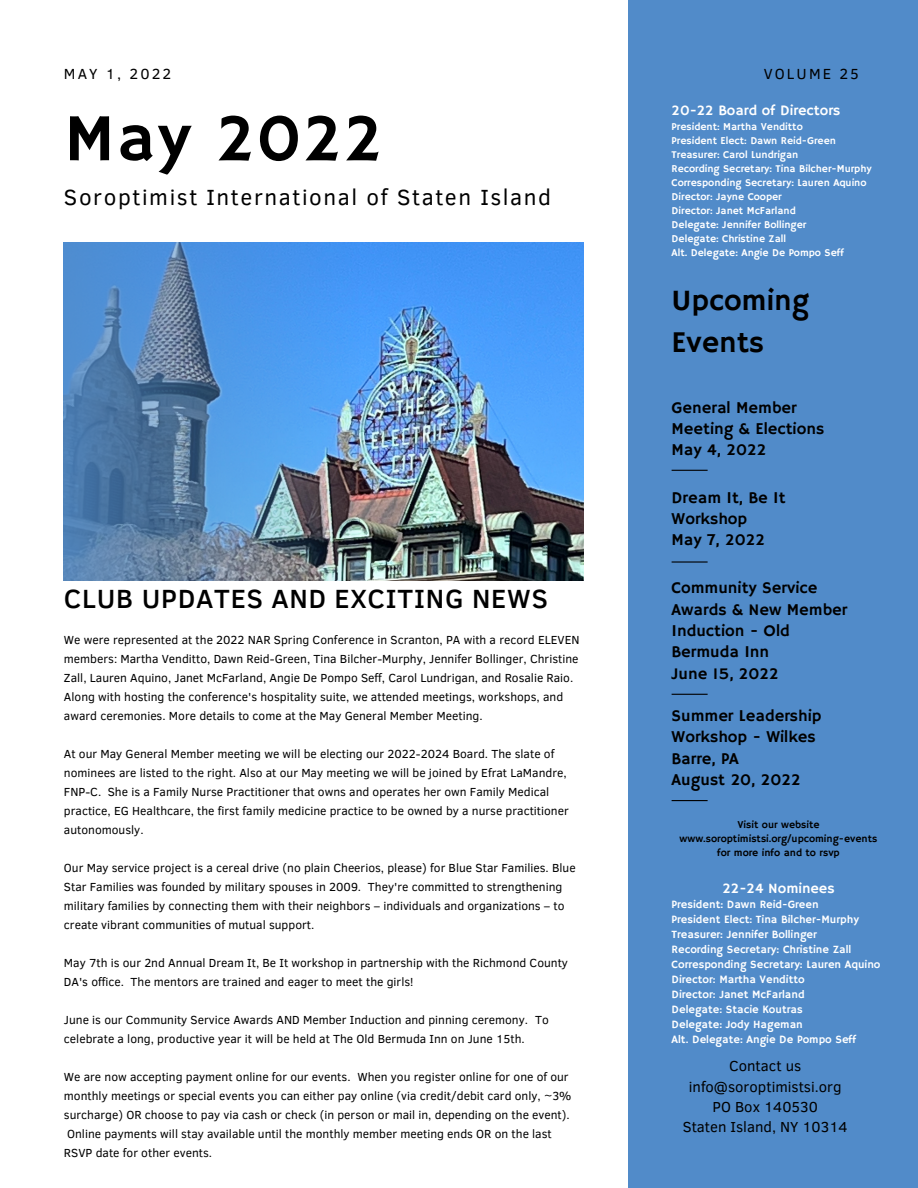
<style>
.page{position:relative;width:918px;height:1188px;background:#fff}
.page>*{position:absolute;margin:0;border:0;box-sizing:border-box;transform-origin:0 0}
.t1{font:67.5px "Hammersmith One";letter-spacing:.02em;color:#000}
.t2{font:30px/41.7px "Hammersmith One";color:#000}
.t3{font:500 27px "Clear Sans";letter-spacing:.03em;color:#000}
.t4{font:22.5px "Clear Sans";letter-spacing:.07em;color:#000}
.t5{font:16.5px/21.3px "Hammersmith One";color:#000}
.t6{font:15px "Clear Sans";letter-spacing:.14em;color:#000}
.t7{font:14.85px "Clear Sans";color:#000}
.t8{font:14.55px "Hammersmith One";color:#fff}
.t9{font:12px/19px "Clear Sans";color:#000}
.t10{font:11.25px "Hammersmith One";color:#fff}
.t11{font:10.5px "Hammersmith One";color:#fff}
.t12{font:10.5px/14px "Hammersmith One";color:#000;text-align:center}
</style>
<div class="page">
<div style="left:629px;top:0;width:289px;height:1188px;background:#518bc9"></div>
<img style="left:359px;top:242px;width:225px;height:339px">
<img style="left:64px;top:242px;width:295px;height:339px">
<hr style="left:672px;top:470px;width:36px;height:1px;background:#000">
<hr style="left:672px;top:561px;width:36px;height:2px;background:#000">
<hr style="left:672px;top:694px;width:36px;height:1px;background:#000">
<hr style="left:672px;top:800px;width:36px;height:1px;background:#000">
<p class="t6" style="left:64px;top:62px;width:109px">MAY 1, 2022</p>
<p class="t6" style="left:764px;top:62px;width:97px">VOLUME 25</p>
<p class="t8" style="left:672px;top:102px;width:170px">20-22 Board of Directors</p>
<p class="t11" style="left:672px;top:121px;width:133px">President: Martha Venditto</p>
<p class="t11" style="left:672px;top:135px;width:166px">President Elect: Dawn Reid-Green</p>
<p class="t11" style="left:672px;top:149px;width:128px">Treasurer: Carol Lundrigan</p>
<p class="t11" style="left:672px;top:163px;width:202px">Recording Secretary: Tina Bilcher-Murphy</p>
<p class="t11" style="left:672px;top:177px;width:196px">Corresponding Secretary: Lauren Aquino</p>
<p class="t11" style="left:672px;top:191px;width:112px">Director: Jayne Cooper</p>
<p class="t11" style="left:672px;top:205px;width:126px">Director: Janet McFarland</p>
<p class="t11" style="left:672px;top:219px;width:136px">Delegate: Jennifer Bollinger</p>
<p class="t11" style="left:672px;top:233px;width:116px">Delegate: Christine Zall</p>
<p class="t11" style="left:672px;top:247px;width:174px">Alt. Delegate: Angie De Pompo Seff</p>
<p class="t1" style="left:64px;top:99px;width:320px">May 2022</p>
<p class="t4" style="left:64px;top:180px;width:489px">Soroptimist International of Staten Island</p>
<p class="t3" style="left:64px;top:579px;width:485px">CLUB UPDATES AND EXCITING NEWS</p>
<p class="t9" style="left:64px;top:629px;width:517px">We were represented at the 2022 NAR Spring Conference in Scranton, PA with a record ELEVEN members: Martha Venditto, Dawn Reid-Green, Tina Bilcher-Murphy, Jennifer Bollinger, Christine Zall, Lauren Aquino, Janet McFarland, Angie De Pompo Seff, Carol Lundrigan, and Rosalie Raio.<br>Along with hosting the conference's hospitality suite, we attended meetings, workshops, and award ceremonies. More details to come at the May General Member Meeting.</p>
<p class="t9" style="left:64px;top:743px;width:506px">At our May General Member meeting we will be electing our 2022-2024 Board. The slate of nominees are listed to the right. Also at our May meeting we will be joined by Efrat LaMandre, FNP-C. She is a Family Nurse Practitioner that owns and operates her own Family Medical practice, EG Healthcare, the first family medicine practice to be owned by a nurse practitioner autonomously.</p>
<p class="t9" style="left:64px;top:857px;width:513px">Our May service project is a cereal drive (no plain Cheerios, please) for Blue Star Families. Blue Star Families was founded by military spouses in 2009. They're committed to strengthening military families by connecting them with their neighbors – individuals and organizations – to create vibrant communities of mutual support.</p>
<p class="t9" style="left:64px;top:952px;width:506px">May 7th is our 2nd Annual Dream It, Be It workshop in partnership with the Richmond County<br>DA's office. The mentors are trained and eager to meet the girls!</p>
<p class="t9" style="left:64px;top:1009px;width:486px">June is our Community Service Awards AND Member Induction and pinning ceremony. To celebrate a long, productive year it will be held at The Old Bermuda Inn on June 15th.</p>
<p class="t9" style="left:64px;top:1066px;width:509px">We are now accepting payment online for our events. When you register online for one of our monthly meetings or special events you can either pay online (via credit/debit card only, ~3% surcharge) OR choose to pay via cash or check (in person or mail in, depending on the event).<br>Online payments will stay available until the monthly member meeting ends OR on the last RSVP date for other events.</p>
<p class="t2" style="left:672px;top:281px;width:139px">Upcoming<br>Events</p>
<p class="t5" style="left:672px;top:397px;width:154px">General Member<br>Meeting &amp; Elections</p>
<p class="t5" style="left:672px;top:440px;width:96px">May 4, 2022</p>
<p class="t5" style="left:672px;top:487px;width:116px">Dream It, Be It<br>Workshop</p>
<p class="t5" style="left:672px;top:530px;width:95px">May 7, 2022</p>
<p class="t5" style="left:672px;top:578px;width:177px">Community Service<br>Awards &amp; New Member<br>Induction - Old<br>Bermuda Inn</p>
<p class="t5" style="left:672px;top:664px;width:109px">June 15, 2022</p>
<p class="t5" style="left:672px;top:706px;width:151px">Summer Leadership<br>Workshop - Wilkes<br>Barre, PA</p>
<p class="t5" style="left:672px;top:770px;width:131px">August 20, 2022</p>
<p class="t12" style="left:680px;top:819px;width:199px">Visit our website www.soroptimistsi.org/upcoming-events for more info and to rsvp</p>
<p class="t8" style="left:723px;top:879px;width:114px">22-24 Nominees</p>
<p class="t10" style="left:672px;top:898px;width:149px">President: Dawn Reid-Green</p>
<p class="t10" style="left:672px;top:913px;width:189px">President Elect: Tina Bilcher-Murphy</p>
<p class="t10" style="left:672px;top:928px;width:147px">Treasurer: Jennifer Bollinger</p>
<p class="t10" style="left:672px;top:943px;width:181px">Recording Secretary: Christine Zall</p>
<p class="t10" style="left:672px;top:958px;width:210px">Corresponding Secretary: Lauren Aquino</p>
<p class="t10" style="left:672px;top:973px;width:135px">Director: Martha Venditto</p>
<p class="t10" style="left:672px;top:988px;width:135px">Director: Janet McFarland</p>
<p class="t10" style="left:672px;top:1003px;width:133px">Delegate: Stacie Koutras</p>
<p class="t10" style="left:672px;top:1018px;width:133px">Delegate: Jody Hageman</p>
<p class="t10" style="left:672px;top:1033px;width:186px">Alt. Delegate: Angie De Pompo Seff</p>
<p class="t7" style="left:729px;top:1055px;width:74px">Contact us</p>
<p class="t7" style="left:689px;top:1076px;width:154px">info@soroptimistsi.org</p>
<p class="t7" style="left:713px;top:1096px;width:107px">PO Box 140530</p>
<p class="t7" style="left:683px;top:1116px;width:166px">Staten Island, NY 10314</p>
</div>
